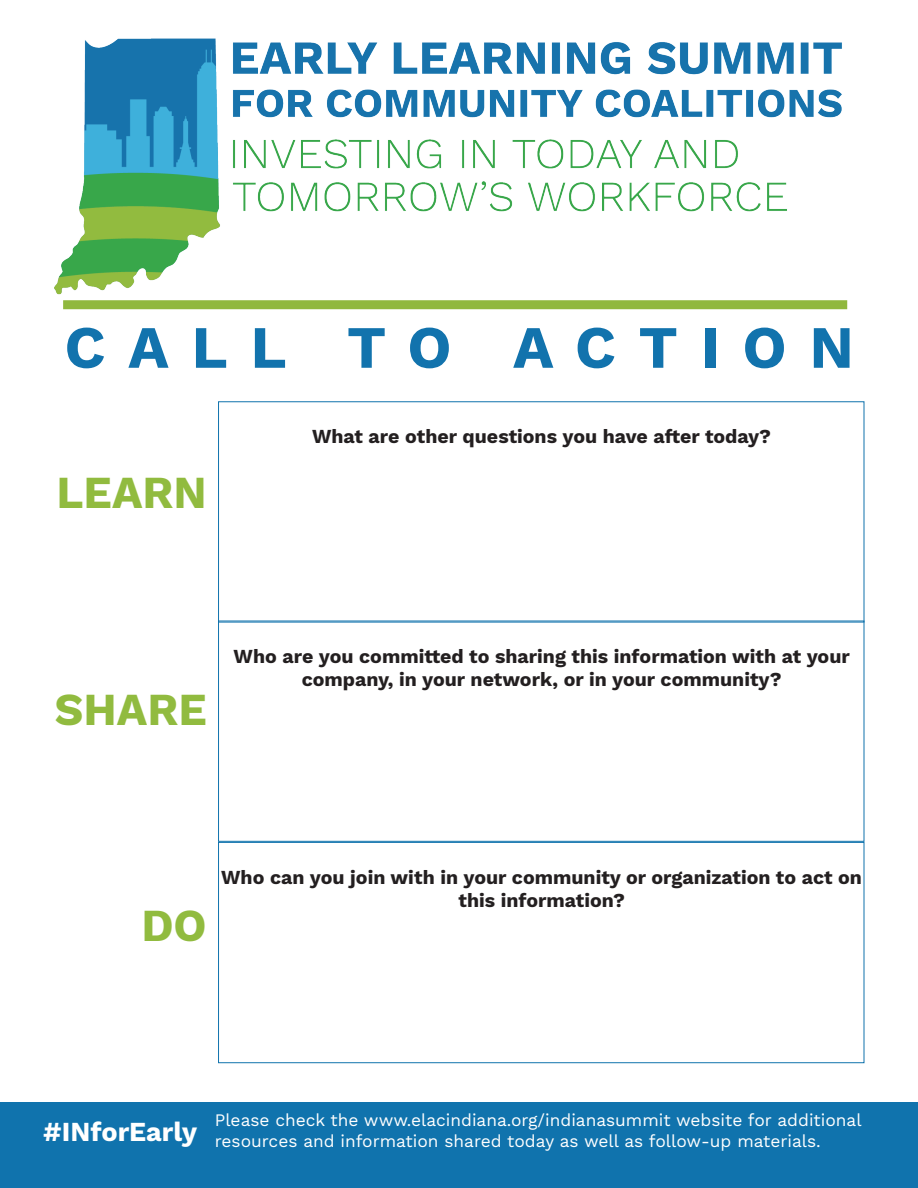
<style>
.page{position:relative;width:918px;height:1188px;background:#fff}
.page>*{position:absolute;margin:0;border:0;box-sizing:border-box;transform-origin:0 0}
.GREP_STYLE_NO_BREAK{font:700 60px "Work Sans";letter-spacing:.38em;color:#1273ad}
.t1{font:700 45px "Work Sans";color:#91bb3f}
.t2{font:700 27px "Work Sans";color:#fff}
.t3{font:700 19.5px "Work Sans";color:#231f20}
.t4{font:17.25px "Work Sans";color:#fff}
</style>
<div class="page">
<div style="left:63px;top:300px;width:784px;height:9px;background:#90b83e"></div>
<div style="left:0;top:1102px;width:918px;height:86px;background:#1073ad"></div>
<img style="left:54px;top:38px;width:788px;height:257px">
<div style="left:218px;top:621px;width:646px;height:221px;border:1px solid #1073ad"></div>
<div style="left:218px;top:842px;width:646px;height:221px;border:1px solid #1073ad"></div>
<p class="GREP_STYLE_NO_BREAK" style="left:65px;top:313px;width:791px">CALL TO ACTION</p>
<p class="t1" style="left:57px;top:467px;width:152px">LEARN</p>
<p class="t3" style="left:312px;top:425px;width:461px">What are other questions you have after today?</p>
<p class="t1" style="left:55px;top:683px;width:154px">SHARE</p>
<p class="t3" style="left:234px;top:645px;width:618px">Who are you committed to sharing this information with at your</p>
<p class="t3" style="left:302px;top:668px;width:481px">company, in your network, or in your community?</p>
<p class="t1" style="left:141px;top:900px;width:67px">DO</p>
<p class="t3" style="left:221px;top:866px;width:642px">Who can you join with in your community or organization to act on</p>
<p class="t3" style="left:458px;top:889px;width:168px">this information?</p>
<p class="t2" style="left:43px;top:1116px;width:156px">#INforEarly</p>
<p class="t4" style="left:215px;top:1110px;width:648px">Please check the www.elacindiana.org/indianasummit website for additional</p>
<p class="t4" style="left:215px;top:1131px;width:607px">resources and information shared today as well as follow-up materials.</p>
</div>
